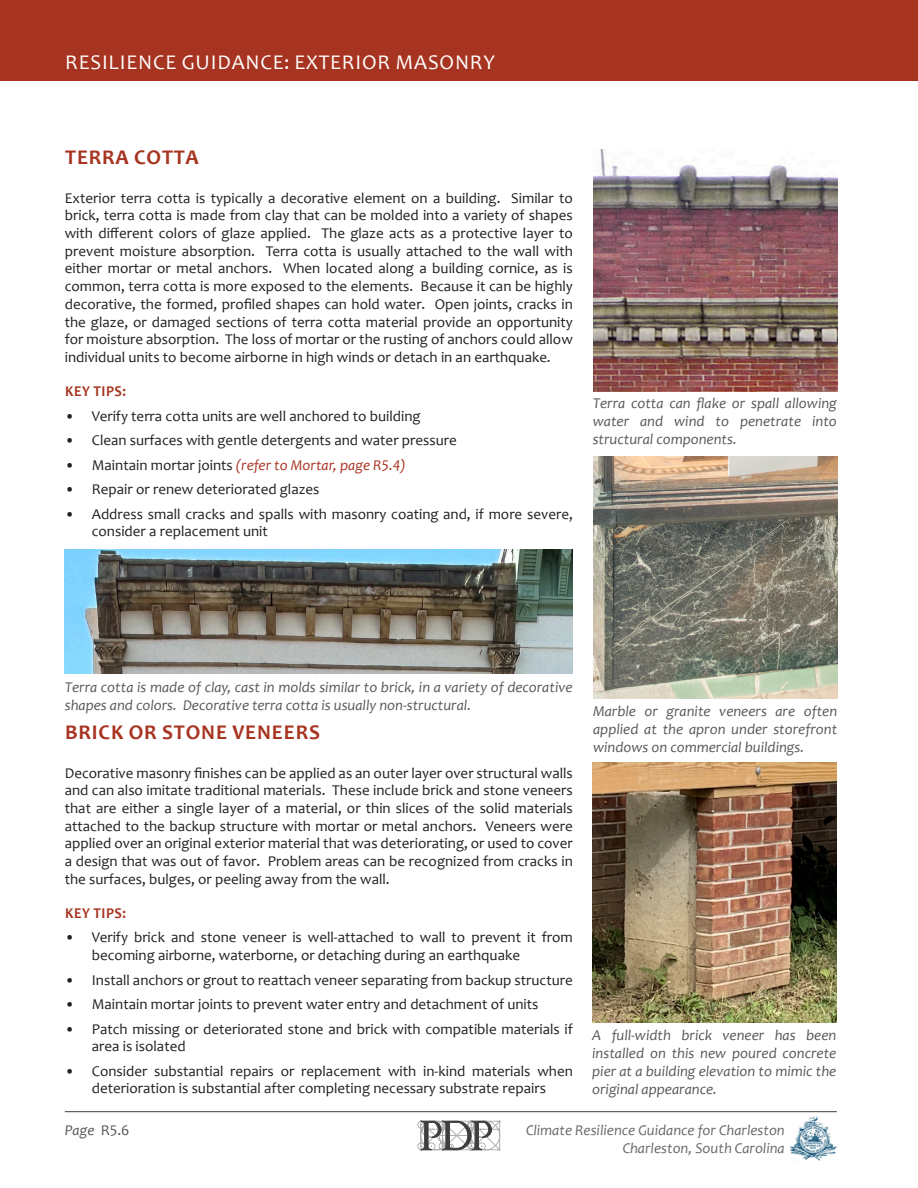
<style>
.page{position:relative;width:918px;height:1188px;background:#fff}
.page>*{position:absolute;margin:0;border:0;box-sizing:border-box;transform-origin:0 0}
.t1{font:21px "Candara";letter-spacing:.04em;color:#fff}
.t2{font:700 21px "Candara";letter-spacing:.04em;color:#a73420}
.t3{font:15px/17.7px "Candara";color:#231f20}
.t4{font:italic 15px/18px "Candara";color:#57585a;text-align:justify}
.t5{font:italic 15px/18px "Candara";color:#69696c;text-align:right}
.t6{font:italic 15px "Candara";color:#a73420}
.t7{font:700 15px "Candara";letter-spacing:.04em;color:#a73420;scale:.95 1}
.s1{font-style:normal;color:#231f20}
.s2{font-style:normal}
</style>
<div class="page">
<hr style="left:65px;top:1111px;width:772px;height:1px;background:#3e3e3f">
<svg style="left:417px;top:1120px;width:84px;height:31px"></svg>
<img style="left:790px;top:1116px;width:47px;height:44px">
<div style="left:0;top:0;width:918px;height:81px;background:#a73420"></div>
<img style="left:65px;top:549px;width:508px;height:125px">
<img style="left:594px;top:456px;width:244px;height:242px">
<img style="left:593px;top:150px;width:244px;height:242px">
<img style="left:593px;top:763px;width:244px;height:259px">
<h1 class="t1" style="left:65px;top:49px;width:431px">RESILIENCE GUIDANCE: EXTERIOR MASONRY</h1>
<h1 class="t2" style="left:65px;top:144px;width:135px">TERRA COTTA</h1>
<p class="t3" style="left:65px;top:189px;width:510px;text-align:justify">Exterior terra cotta is typically a decorative element on a building. Similar to brick, terra cotta is made from clay that can be molded into a variety of shapes with different colors of glaze applied. The glaze acts as a protective layer to prevent moisture absorption. Terra cotta is usually attached to the wall with either mortar or metal anchors. When located along a building cornice, as is common, terra cotta is more exposed to the elements. Because it can be highly decorative, the formed, profiled shapes can hold water. Open joints, cracks in the glaze, or damaged sections of terra cotta material provide an opportunity for moisture absorption. The loss of mortar or the rusting of anchors could allow individual units to become airborne in high winds or detach in an earthquake.</p>
<p class="t7" style="left:65px;top:382px;width:66px">KEY TIPS:</p>
<p class="t3" style="left:65px;top:407px;width:357px">• Verify terra cotta units are well anchored to building</p>
<p class="t3" style="left:65px;top:431px;width:394px">• Clean surfaces with gentle detergents and water pressure</p>
<p class="t6" style="left:65px;top:455px;width:342px"><span class="s1">• Maintain mortar joints</span> (refer to Mortar, page R5.4)</p>
<p class="t3" style="left:65px;top:480px;width:256px">• Repair or renew deteriorated glazes</p>
<p class="t3" style="left:92px;top:505px;width:483px;text-indent:-27px">• Address small cracks and spalls with masonry coating and, if more severe, consider a replacement unit</p>
<p class="t4" style="left:593px;top:394px;width:246px">Terra cotta can flake or spall allowing water and wind to penetrate into structural components.</p>
<p class="t4" style="left:65px;top:678px;width:509px">Terra cotta is made of clay, cast in molds similar to brick, in a variety of decorative shapes and colors. Decorative terra cotta is usually non-structural.</p>
<h1 class="t2" style="left:65px;top:719px;width:256px">BRICK OR STONE VENEERS</h1>
<p class="t3" style="left:65px;top:764px;width:510px;text-align:justify">Decorative masonry finishes can be applied as an outer layer over structural walls and can also imitate traditional materials. These include brick and stone veneers that are either a single layer of a material, or thin slices of the solid materials attached to the backup structure with mortar or metal anchors. Veneers were applied over an original exterior material that was deteriorating, or used to cover a design that was out of favor. Problem areas can be recognized from cracks in the surfaces, bulges, or peeling away from the wall.</p>
<p class="t7" style="left:65px;top:904px;width:66px">KEY TIPS:</p>
<p class="t3" style="left:92px;top:929px;width:483px;text-indent:-27px">• Verify brick and stone veneer is well-attached to wall to prevent it from becoming airborne, waterborne, or detaching during an earthquake</p>
<p class="t3" style="left:65px;top:971px;width:510px">• Install anchors or grout to reattach veneer separating from backup structure</p>
<p class="t3" style="left:65px;top:995px;width:475px">• Maintain mortar joints to prevent water entry and detachment of units</p>
<p class="t3" style="left:92px;top:1020px;width:483px;text-indent:-27px">• Patch missing or deteriorated stone and brick with compatible materials if area is isolated</p>
<p class="t3" style="left:65px;top:1062px;width:510px;text-align:center">• Consider substantial repairs or replacement with in-kind materials when deterioration is substantial after completing necessary substrate repairs</p>
<p class="t4" style="left:593px;top:702px;width:246px">Marble or granite veneers are often applied at the apron under storefront windows on commercial buildings.</p>
<p class="t4" style="left:592px;top:1025px;width:246px">A full-width brick veneer has been installed on this new poured concrete pier at a building elevation to mimic the original appearance.</p>
<p class="t4" style="left:65px;top:1121px;width:66px">Page <span class="s2">R5.6</span></p>
<p class="t5" style="left:526px;top:1121px;width:260px">Climate Resilience Guidance for Charleston<br>Charleston, South Carolina</p>
</div>
